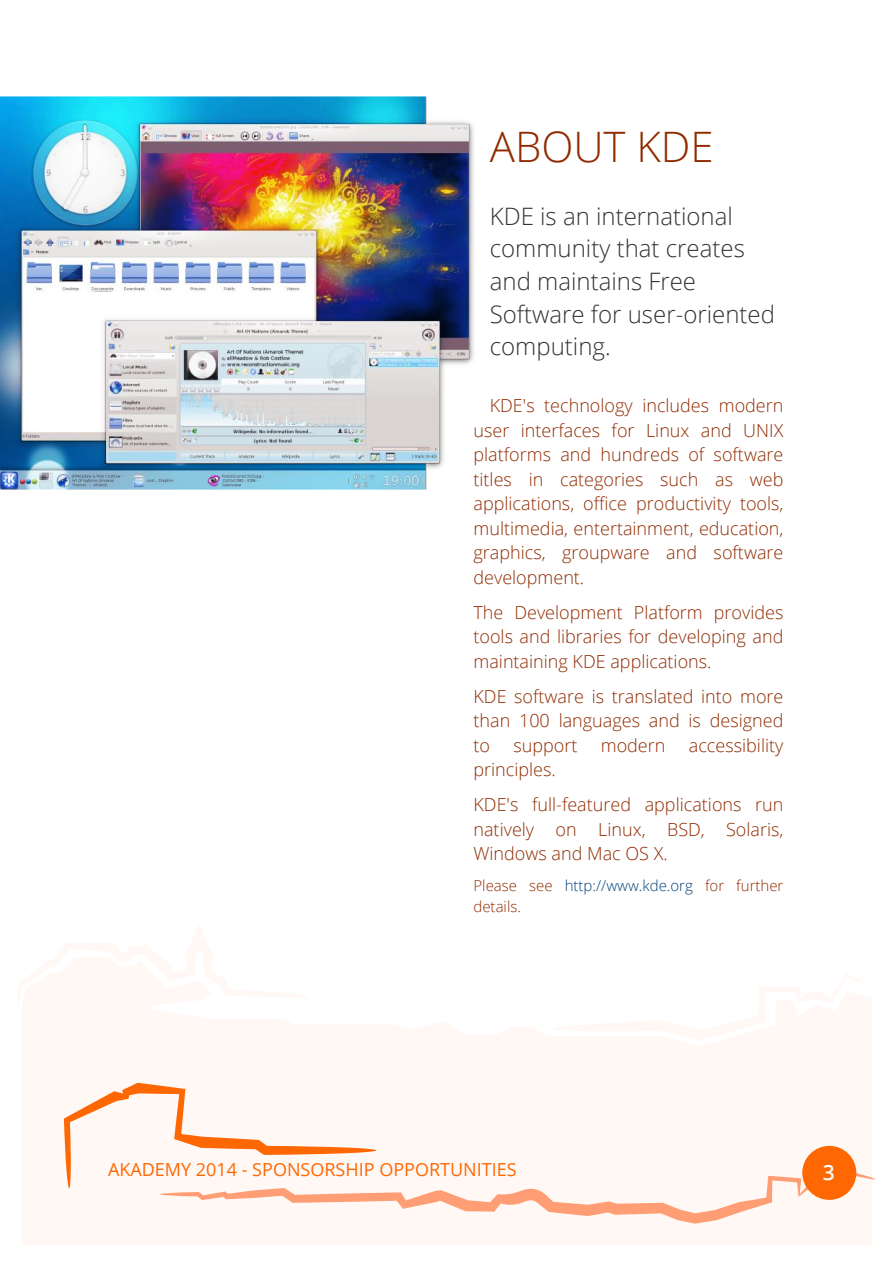
<style>
.page{position:relative;width:893px;height:1263px;background:#fff}
.page>*{position:absolute;margin:0;border:0;box-sizing:border-box;transform-origin:0 0}
.t1{font:300 42px "Open Sans";color:#902b00}
.t2{font:300 24px/32.7px "Open Sans";color:#333}
.t3{font:600 21px "Open Sans";color:#fff}
.t4{font:300 18px/24.5px "Open Sans";color:#902b00;text-align:justify}
.t5{font:18px "Open Sans";color:#ff6702}
.t6{font:300 15px/20.4px "Open Sans";color:#902b00}
.s1{color:#04447c}
</style>
<div class="page">
<svg style="left:64px;top:1083px;width:811px;height:141px"></svg>
<div style="left:802px;top:1146px;width:54px;height:54px;background:#ff6702;border-radius:50%"></div>
<img style="left:0;top:96px;width:474px;height:394px">
<h1 class="t1" style="left:490px;top:117px;width:225px">ABOUT KDE</h1>
<h2 class="t2" style="left:490px;top:199px;width:287px">KDE is an international community that creates and maintains Free<br>Software for user-oriented computing.</h2>
<p class="t4" style="left:473px;top:393px;width:311px;text-indent:16px">KDE's technology includes modern user interfaces for Linux and UNIX platforms and hundreds of software titles in categories such as web applications, office productivity tools, multimedia, entertainment, education, graphics, groupware and software development.</p>
<p class="t4" style="left:473px;top:600px;width:311px">The Development Platform provides tools and libraries for developing and maintaining KDE applications.</p>
<p class="t4" style="left:473px;top:684px;width:311px">KDE software is translated into more than 100 languages and is designed to</p>
<p class="t4" style="left:513px;top:733px;width:65px">support</p>
<p class="t4" style="left:601px;top:733px;width:66px">modern</p>
<p class="t4" style="left:689px;top:733px;width:96px">accessibility</p>
<p class="t4" style="left:473px;top:752px;width:311px;line-height:35px">principles.<br>KDE's full-featured applications run</p>
<p class="t4" style="left:473px;top:817px;width:311px">natively on Linux, BSD, Solaris,<br>Windows and Mac OS X.</p>
<p class="t6" style="left:473px;top:875px;width:311px">Please see <span class="s1">http://www.kde.org</span> for further details.</p>
<p class="t5" style="left:108px;top:1157px;width:410px">AKADEMY 2014 - SPONSORSHIP OPPORTUNITIES</p>
<p class="t3" style="left:823px;top:1157px;width:13px">3</p>
</div>
